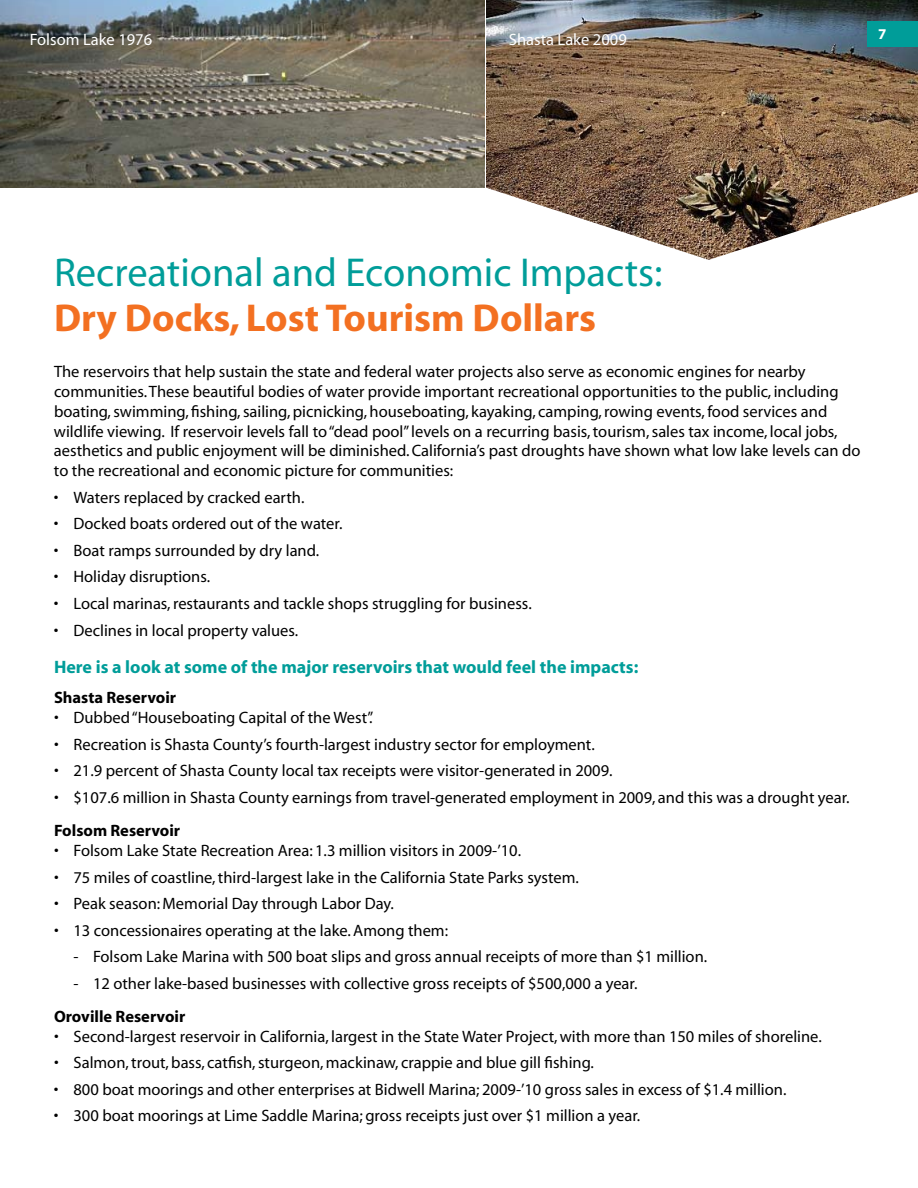
<style>
.page{position:relative;width:918px;height:1188px;background:#fff}
.page>*{position:absolute;margin:0;border:0;box-sizing:border-box;transform-origin:0 0}
.t1{font:40.5px "Myriad";color:#009d99}
.t2{font:700 39px "Myriad";color:#f37021}
.t3{font:700 18px "Myriad";color:#009d99}
.t4{font:16.5px/19.8px "Myriad";color:#000}
.t5{font:700 16.5px "Myriad";color:#000}
.t6{font:16.5px "Myriad";color:#fff}
.t7{font:700 15px "Myriad Pro";color:#fff}
</style>
<div class="page">
<img style="left:486px;top:0;width:432px;height:260px">
<div style="left:867px;top:21px;width:51px;height:26px;background:#009d99"></div>
<img style="left:0;top:0;width:484px;height:188px">
<p class="t6" style="left:30px;top:31px;width:124px">Folsom Lake 1976</p>
<p class="t6" style="left:509px;top:31px;width:119px">Shasta Lake 2009</p>
<p class="t7" style="left:878px;top:24px;width:10px">7</p>
<h1 class="t1" style="left:54px;top:252px;width:610px">Recreational and Economic Impacts:</h1>
<h2 class="t2" style="left:54px;top:298px;width:544px">Dry Docks, Lost Tourism Dollars</h2>
<p class="t4" style="left:54px;top:363px;width:808px">The reservoirs that help sustain the state and federal water projects also serve as economic engines for nearby communities. These beautiful bodies of water provide important recreational opportunities to the public, including boating,swimming, fishing,sailing, picnicking, houseboating, kayaking, camping,rowing events,food services and wildlife viewing. If reservoir levels fall to “dead pool” levels on a recurring basis, tourism, sales tax income, local jobs, aesthetics and public enjoyment will be diminished.California’s past droughts have shown what low lake levels can do to the recreational and economic picture for communities:</p>
<p class="t4" style="left:54px;top:488px;width:252px">• Waters replaced by cracked earth.</p>
<p class="t4" style="left:54px;top:515px;width:290px">• Docked boats ordered out of the water.</p>
<p class="t4" style="left:54px;top:541px;width:267px">• Boat ramps surrounded by dry land.</p>
<p class="t4" style="left:54px;top:568px;width:158px">• Holiday disruptions.</p>
<p class="t4" style="left:54px;top:594px;width:479px">• Local marinas,restaurants and tackle shops struggling for business.</p>
<p class="t4" style="left:54px;top:621px;width:246px">• Declines in local property values.</p>
<p class="t3" style="left:54px;top:657px;width:586px">Here is a look at some of the major reservoirs that would feel the impacts:</p>
<p class="t5" style="left:54px;top:689px;width:124px">Shasta Reservoir</p>
<p class="t4" style="left:54px;top:709px;width:321px">• Dubbed“Houseboating Capital of the West”.</p>
<p class="t4" style="left:54px;top:735px;width:542px">• Recreation is Shasta County’s fourth-largest industry sector for employment.</p>
<p class="t4" style="left:54px;top:762px;width:560px">• 21.9 percent of Shasta County local tax receipts were visitor-generated in 2009.</p>
<p class="t4" style="left:54px;top:788px;width:797px">• $107.6 million in Shasta County earnings from travel-generated employment in 2009, and this was a drought year.</p>
<p class="t5" style="left:54px;top:822px;width:128px">Folsom Reservoir</p>
<p class="t4" style="left:54px;top:841px;width:469px">• Folsom Lake State Recreation Area: 1.3 million visitors in 2009-’10.</p>
<p class="t4" style="left:54px;top:868px;width:526px">• 75 miles of coastline,third-largest lake in the California State Parks system.</p>
<p class="t4" style="left:54px;top:894px;width:341px">• Peak season: Memorial Day through Labor Day.</p>
<p class="t4" style="left:54px;top:921px;width:396px">• 13 concessionaires operating at the lake.Among them:</p>
<p class="t4" style="left:74px;top:947px;width:635px">- Folsom Lake Marina with 500 boat slips and gross annual receipts of more than $1 million.</p>
<p class="t4" style="left:74px;top:974px;width:566px">- 12 other lake-based businesses with collective gross receipts of $500,000 a year.</p>
<p class="t5" style="left:54px;top:1008px;width:133px">Oroville Reservoir</p>
<p class="t4" style="left:54px;top:1027px;width:769px">• Second-largest reservoir in California, largest in the State Water Project,with more than 150 miles of shoreline.</p>
<p class="t4" style="left:54px;top:1054px;width:542px">• Salmon,trout, bass, catfish,sturgeon, mackinaw, crappie and blue gill fishing.</p>
<p class="t4" style="left:54px;top:1080px;width:734px">• 800 boat moorings and other enterprises at Bidwell Marina; 2009-’10 gross sales in excess of $1.4 million.</p>
<p class="t4" style="left:54px;top:1107px;width:588px">• 300 boat moorings at Lime Saddle Marina; gross receipts just over $1 million a year.</p>
</div>
